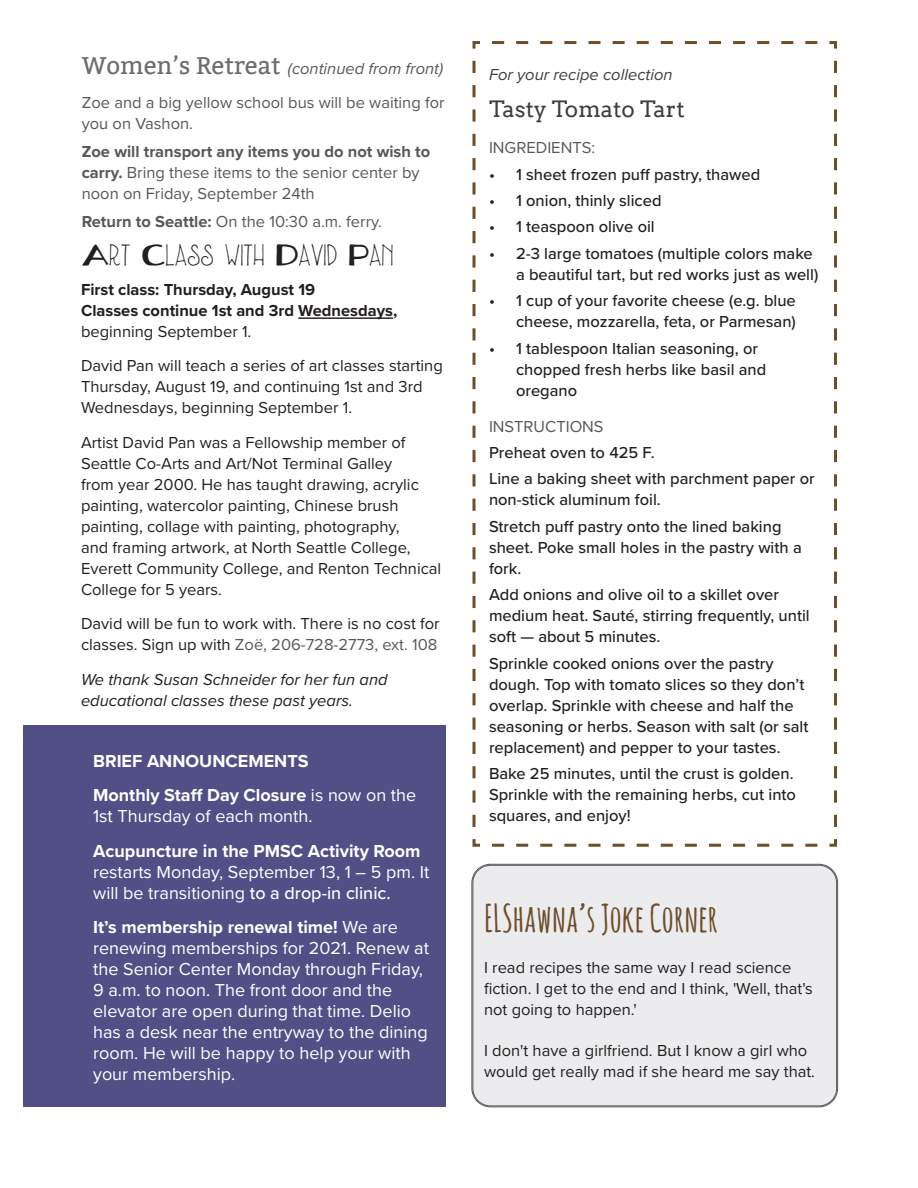
<style>
.page{position:relative;width:918px;height:1188px;background:#fff}
.page>*{position:absolute;margin:0;border:0;box-sizing:border-box;transform-origin:0 0}
.t1{font:700 37.5px "Amatic SC";color:#6c4e2a}
.t2{font:22.5px "Fizzlebottom";color:#231f20}
.t3{font:22.5px "Arvo";color:#3e3e3f}
.t4{font:18px/21px "Proxima Nova";color:#fff}
.t5{font:700 18px "Proxima Nova";color:#fff}
.t6{font:500 16.5px/21px "Proxima Nova";color:#231f20}
.t7{font:16.5px/21px "Proxima Nova";color:#231f20}
.t8{font:16.5px/21px "Proxima Nova";color:#57585a}
.t9{font:700 16.5px/21px "Proxima Nova";color:#231f20}
.t10{font:italic 16.5px/21px "Proxima Nova";color:#231f20}
.t11{font:italic 16.5px "Proxima Nova";color:#57585a}
.t12{font:italic 16.5px "Proxima Nova";color:#3e3e3f}
.s1{font-family:"Bitter";font-style:normal;font-size:24px;color:#6c6d70}
.s2{font-weight:700}
.s3{font-weight:400}
.s4{color:#57585a}
.s5{font-weight:500}
</style>
<div class="page">
<div style="left:472px;top:865px;width:365px;height:241px;background:#ececee;border-radius:18px"></div>
<div style="left:472px;top:865px;width:365px;height:241px;border:1px solid #57585a;border-radius:18px"></div>
<svg style="left:472px;top:41px;width:365px;height:806px"></svg>
<div style="left:23px;top:726px;width:423px;height:381px;background:#524f87"></div>
<hr style="left:298px;top:317px;width:95px;height:2px;background:#231f20">
<p class="t11" style="left:82px;top:56px;width:363px"><span class="s1">Women’s Retreat</span> (continued from front)</p>
<p class="t8" style="left:82px;top:91px;width:364px">Zoe and a big yellow school bus will be waiting for you on Vashon.</p>
<p class="t8" style="left:82px;top:140px;width:350px"><span class="s2">Zoe will transport any items you do not wish to carry.</span> Bring these items to the senior center by noon on Friday, September 24th</p>
<p class="t8" style="left:82px;top:210px;width:302px"><span class="s2">Return to Seattle:</span> On the 10:30 a.m. ferry.</p>
<p class="t2" style="left:81px;top:244px;width:313px">ART CLASS WITH DAVID PAN</p>
<p class="t9" style="left:81px;top:278px;width:236px">First class: Thursday, August 19</p>
<p class="t9" style="left:81px;top:299px;width:318px">Classes continue 1st and 3rd Wednesdays, <span class="s3">beginning September 1.</span></p>
<p class="t7" style="left:81px;top:355px;width:363px">David Pan will teach a series of art classes starting<br>Thursday, August 19, and continuing 1st and 3rd<br>Wednesdays, beginning September 1.</p>
<p class="t7" style="left:81px;top:431px;width:362px">Artist David Pan was a Fellowship member of Seattle Co-Arts and Art/Not Terminal Galley<br>from year 2000. He has taught drawing, acrylic painting, watercolor painting, Chinese brush painting, collage with painting, photography,<br>and framing artwork, at North Seattle College, Everett Community College, and Renton Technical College for 5 years.</p>
<p class="t7" style="left:81px;top:613px;width:360px">David will be fun to work with. There is no cost for classes. Sign up with <span class="s4">Zoë, 206-728-2773, ext. 108</span></p>
<p class="t10" style="left:81px;top:668px;width:308px">We thank Susan Schneider for her fun and educational classes these past years.</p>
<p class="t5" style="left:93px;top:747px;width:217px">BRIEF ANNOUNCEMENTS</p>
<p class="t4" style="left:93px;top:784px;width:325px"><span class="s2">Monthly Staff Day Closure</span> is now on the<br>1st Thursday of each month.</p>
<p class="t4" style="left:93px;top:839px;width:338px"><span class="s2">Acupuncture in the PMSC Activity Room </span>restarts Monday, September 13, 1 – 5 pm. It will be transitioning <span class="s5">to a drop-in clinic.</span></p>
<p class="t4" style="left:93px;top:916px;width:337px"><span class="s2">It’s membership renewal time!</span> We are renewing memberships for 2021. Renew at the Senior Center Monday through Friday, 9 a.m. to noon. The front door and the elevator are open during that time. Delio has a desk near the entryway to the dining room. He will be happy to help your with your membership.</p>
<p class="t12" style="left:489px;top:62px;width:185px">For your recipe collection</p>
<p class="t3" style="left:489px;top:96px;width:197px">Tasty Tomato Tart</p>
<p class="t8" style="left:489px;top:137px;width:108px">INGREDIENTS:</p>
<p class="t6" style="left:489px;top:163px;width:273px">• 1 sheet frozen puff pastry, thawed</p>
<p class="t6" style="left:489px;top:189px;width:174px">• 1 onion, thinly sliced</p>
<p class="t6" style="left:489px;top:216px;width:167px">• 1 teaspoon olive oil</p>
<p class="t6" style="left:516px;top:242px;width:304px;text-indent:-27px">• 2-3 large tomatoes (multiple colors make a beautiful tart, but red works just as well)</p>
<p class="t6" style="left:489px;top:290px;width:308px;text-align:right">• 1 cup of your favorite cheese (e.g. blue cheese, mozzarella, feta, or Parmesan)</p>
<p class="t6" style="left:516px;top:337px;width:252px;text-indent:-27px">• 1 tablespoon Italian seasoning, or chopped fresh herbs like basil and oregano</p>
<p class="t8" style="left:489px;top:415px;width:116px">INSTRUCTIONS</p>
<p class="t6" style="left:489px;top:441px;width:167px">Preheat oven to 425 F.</p>
<p class="t6" style="left:489px;top:468px;width:327px">Line a baking sheet with parchment paper or non-stick aluminum foil.</p>
<p class="t6" style="left:489px;top:515px;width:314px">Stretch puff pastry onto the lined baking sheet. Poke small holes in the pastry with a fork.</p>
<p class="t6" style="left:489px;top:584px;width:322px">Add onions and olive oil to a skillet over medium heat. Sauté, stirring frequently, until soft — about 5 minutes.</p>
<p class="t6" style="left:489px;top:652px;width:321px">Sprinkle cooked onions over the pastry dough. Top with tomato slices so they don’t overlap. Sprinkle with cheese and half the seasoning or herbs. Season with salt (or salt replacement) and pepper to your tastes.</p>
<p class="t6" style="left:489px;top:762px;width:309px">Bake 25 minutes, until the crust is golden.<br>Sprinkle with the remaining herbs, cut into squares, and enjoy!</p>
<p class="t1" style="left:484px;top:891px;width:236px">ELShawna’s Joke Corner</p>
<p class="t7" style="left:484px;top:956px;width:330px">I read recipes the same way I read science fiction. I get to the end and I think, 'Well, that's not going to happen.'</p>
<p class="t7" style="left:484px;top:1040px;width:333px">I don't have a girlfriend. But I know a girl who would get really mad if she heard me say that.</p>
</div>
